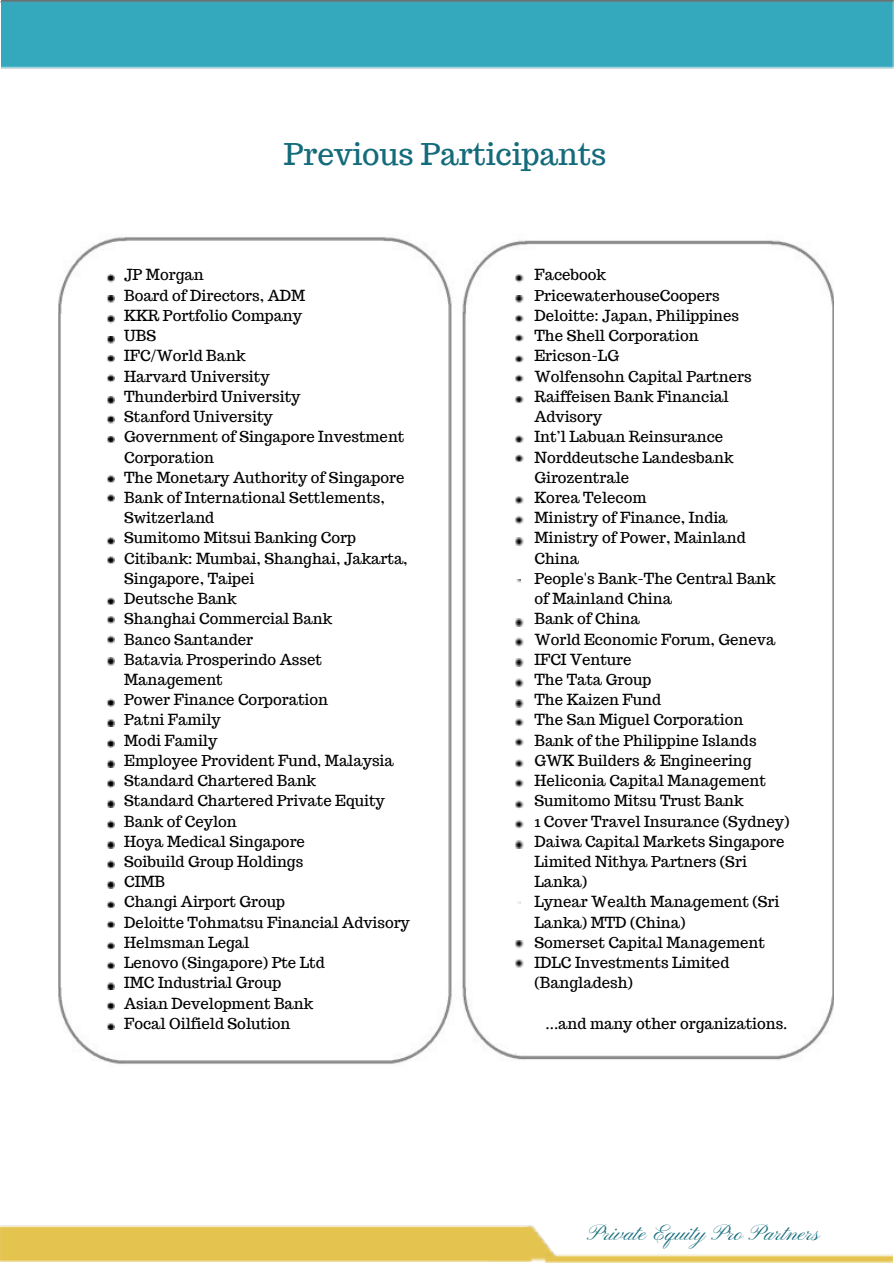
<style>
.page{position:relative;width:894px;height:1264px;background:#fff}
.page>*{position:absolute;margin:0;border:0;box-sizing:border-box;transform-origin:0 0}
.t1{font:30px "Trocchi";color:#146b7b}
.t2{font:22.5px "Pinyon Script";color:#146b7b}
.t3{font:15px/20.2px "Trocchi";color:#000}
</style>
<div class="page">
<img style="left:1px;top:1px;width:891px;height:68px">
<img style="left:59px;top:237px;width:774px;height:827px">
<svg style="left:107px;top:274px;width:7px;height:10px"></svg>
<svg style="left:107px;top:296px;width:7px;height:7px"></svg>
<svg style="left:107px;top:315px;width:7px;height:9px"></svg>
<svg style="left:107px;top:336px;width:7px;height:8px"></svg>
<img style="left:107px;top:356px;width:7px;height:28px">
<svg style="left:107px;top:396px;width:7px;height:8px"></svg>
<svg style="left:107px;top:415px;width:7px;height:9px"></svg>
<img style="left:107px;top:436px;width:7px;height:169px">
<img style="left:107px;top:616px;width:7px;height:29px">
<svg style="left:107px;top:657px;width:7px;height:8px"></svg>
<svg style="left:107px;top:698px;width:7px;height:8px"></svg>
<svg style="left:107px;top:719px;width:7px;height:7px"></svg>
<svg style="left:107px;top:738px;width:7px;height:9px"></svg>
<svg style="left:107px;top:759px;width:7px;height:8px"></svg>
<svg style="left:107px;top:778px;width:7px;height:10px"></svg>
<svg style="left:107px;top:800px;width:7px;height:7px"></svg>
<svg style="left:107px;top:819px;width:7px;height:9px"></svg>
<svg style="left:107px;top:840px;width:7px;height:8px"></svg>
<svg style="left:107px;top:860px;width:7px;height:8px"></svg>
<svg style="left:107px;top:881px;width:7px;height:7px"></svg>
<img style="left:107px;top:900px;width:7px;height:69px">
<svg style="left:107px;top:981px;width:7px;height:8px"></svg>
<svg style="left:107px;top:1000px;width:7px;height:9px"></svg>
<svg style="left:107px;top:1022px;width:7px;height:7px"></svg>
<svg style="left:514px;top:274px;width:9px;height:10px"></svg>
<svg style="left:514px;top:296px;width:9px;height:7px"></svg>
<img style="left:514px;top:315px;width:9px;height:69px">
<img style="left:514px;top:396px;width:9px;height:66px">
<img style="left:514px;top:496px;width:9px;height:29px">
<svg style="left:514px;top:537px;width:9px;height:8px"></svg>
<svg style="left:516px;top:579px;width:5px;height:3px"></svg>
<svg style="left:514px;top:618px;width:9px;height:8px"></svg>
<svg style="left:514px;top:638px;width:9px;height:9px"></svg>
<svg style="left:514px;top:658px;width:9px;height:8px"></svg>
<svg style="left:514px;top:678px;width:9px;height:9px"></svg>
<svg style="left:514px;top:699px;width:9px;height:8px"></svg>
<img style="left:514px;top:719px;width:9px;height:109px">
<svg style="left:514px;top:840px;width:9px;height:8px"></svg>
<img style="left:514px;top:940px;width:9px;height:28px">
<img style="left:531px;top:1225px;width:22px;height:36px">
<img style="left:0;top:1225px;width:531px;height:36px">
<img style="left:544px;top:1252px;width:348px;height:9px">
<p class="t3" style="left:124px;top:265px;width:81px">JP Morgan</p>
<h1 class="t1" style="left:284px;top:135px;width:324px">Previous Participants</h1>
<p class="t3" style="left:534px;top:265px;width:73px">Facebook</p>
<p class="t3" style="left:124px;top:285px;width:183px">Board of Directors, ADM</p>
<p class="t3" style="left:534px;top:285px;width:187px">PricewaterhouseCoopers</p>
<p class="t3" style="left:124px;top:305px;width:179px">KKR Portfolio Company</p>
<p class="t3" style="left:534px;top:305px;width:206px">Deloitte: Japan, Philippines</p>
<p class="t3" style="left:124px;top:325px;width:33px">UBS</p>
<p class="t3" style="left:534px;top:325px;width:166px">The Shell Corporation</p>
<p class="t3" style="left:124px;top:346px;width:123px">IFC/World Bank</p>
<p class="t3" style="left:534px;top:346px;width:86px">Ericson-LG</p>
<p class="t3" style="left:124px;top:366px;width:147px">Harvard University</p>
<p class="t3" style="left:124px;top:406px;width:150px">Stanford University</p>
<p class="t3" style="left:124px;top:386px;width:178px">Thunderbird University</p>
<p class="t3" style="left:534px;top:366px;width:219px">Wolfensohn Capital Partners</p>
<p class="t3" style="left:534px;top:386px;width:196px">Raiffeisen Bank Financial</p>
<p class="t3" style="left:534px;top:406px;width:69px">Advisory</p>
<p class="t3" style="left:124px;top:426px;width:282px">Government of Singapore Investment</p>
<p class="t3" style="left:534px;top:426px;width:190px">Int’l Labuan Reinsurance</p>
<p class="t3" style="left:124px;top:447px;width:91px">Corporation</p>
<p class="t3" style="left:534px;top:447px;width:200px">Norddeutsche Landesbank</p>
<p class="t3" style="left:124px;top:467px;width:281px">The Monetary Authority of Singapore</p>
<p class="t3" style="left:534px;top:467px;width:96px">Girozentrale</p>
<p class="t3" style="left:124px;top:487px;width:262px">Bank of International Settlements,</p>
<p class="t3" style="left:534px;top:487px;width:113px">Korea Telecom</p>
<p class="t3" style="left:124px;top:507px;width:92px">Switzerland</p>
<p class="t3" style="left:534px;top:507px;width:194px">Ministry of Finance, India</p>
<p class="t3" style="left:124px;top:528px;width:233px">Sumitomo Mitsui Banking Corp</p>
<p class="t3" style="left:534px;top:528px;width:213px">Ministry of Power, Mainland</p>
<p class="t3" style="left:124px;top:548px;width:285px">Citibank: Mumbai, Shanghai, Jakarta,</p>
<p class="t3" style="left:534px;top:548px;width:46px">China</p>
<p class="t3" style="left:124px;top:568px;width:132px">Singapore, Taipei</p>
<p class="t3" style="left:534px;top:568px;width:242px">People's Bank-The Central Bank</p>
<p class="t3" style="left:124px;top:588px;width:114px">Deutsche Bank</p>
<p class="t3" style="left:534px;top:588px;width:139px">of Mainland China</p>
<p class="t3" style="left:124px;top:608px;width:209px">Shanghai Commercial Bank</p>
<p class="t3" style="left:534px;top:608px;width:107px">Bank of China</p>
<p class="t3" style="left:124px;top:629px;width:130px">Banco Santander</p>
<p class="t3" style="left:534px;top:629px;width:242px">World Economic Forum, Geneva</p>
<p class="t3" style="left:124px;top:649px;width:199px">Batavia Prosperindo Asset</p>
<p class="t3" style="left:534px;top:649px;width:99px">IFCI Venture</p>
<p class="t3" style="left:124px;top:669px;width:100px">Management</p>
<p class="t3" style="left:124px;top:709px;width:98px">Patni Family</p>
<p class="t3" style="left:124px;top:689px;width:205px">Power Finance Corporation</p>
<p class="t3" style="left:534px;top:669px;width:128px">The Tata Group<br>The Kaizen Fund</p>
<p class="t3" style="left:534px;top:709px;width:210px">The San Miguel Corporation</p>
<p class="t3" style="left:124px;top:730px;width:95px">Modi Family</p>
<p class="t3" style="left:534px;top:730px;width:223px">Bank of the Philippine Islands</p>
<p class="t3" style="left:124px;top:750px;width:271px">Employee Provident Fund, Malaysia</p>
<p class="t3" style="left:534px;top:750px;width:218px">GWK Builders &amp; Engineering</p>
<p class="t3" style="left:124px;top:770px;width:193px">Standard Chartered Bank</p>
<p class="t3" style="left:534px;top:770px;width:233px">Heliconia Capital Management</p>
<p class="t3" style="left:124px;top:790px;width:262px">Standard Chartered Private Equity</p>
<p class="t3" style="left:534px;top:790px;width:211px">Sumitomo Mitsu Trust Bank</p>
<p class="t3" style="left:124px;top:811px;width:114px">Bank of Ceylon</p>
<p class="t3" style="left:534px;top:811px;width:256px">1 Cover Travel Insurance (Sydney)</p>
<p class="t3" style="left:124px;top:831px;width:182px">Hoya Medical Singapore</p>
<p class="t3" style="left:534px;top:831px;width:251px">Daiwa Capital Markets Singapore</p>
<p class="t3" style="left:124px;top:851px;width:180px">Soibuild Group Holdings</p>
<p class="t3" style="left:534px;top:851px;width:214px">Limited Nithya Partners (Sri</p>
<p class="t3" style="left:124px;top:871px;width:42px">CIMB</p>
<p class="t3" style="left:534px;top:871px;width:54px">Lanka)</p>
<p class="t3" style="left:124px;top:891px;width:162px">Changi Airport Group</p>
<p class="t3" style="left:534px;top:891px;width:246px">Lynear Wealth Management (Sri</p>
<p class="t3" style="left:124px;top:912px;width:287px">Deloitte Tohmatsu Financial Advisory</p>
<p class="t3" style="left:534px;top:912px;width:152px">Lanka) MTD (China)</p>
<p class="t3" style="left:124px;top:932px;width:126px">Helmsman Legal</p>
<p class="t3" style="left:534px;top:932px;width:232px">Somerset Capital Management</p>
<p class="t3" style="left:124px;top:952px;width:202px">Lenovo (Singapore) Pte Ltd</p>
<p class="t3" style="left:534px;top:952px;width:196px">IDLC Investments Limited</p>
<p class="t3" style="left:124px;top:972px;width:159px">IMC Industrial Group</p>
<p class="t3" style="left:534px;top:972px;width:100px">(Bangladesh)</p>
<p class="t3" style="left:124px;top:992px;width:190px">Asian Development Bank</p>
<p class="t3" style="left:124px;top:1013px;width:168px">Focal Oilfield Solution</p>
<p class="t3" style="left:545px;top:1013px;width:243px">...and many other organizations.</p>
<h2 class="t2" style="left:589px;top:1220px;width:232px">Private Equity Pro Partners</h2>
</div>
